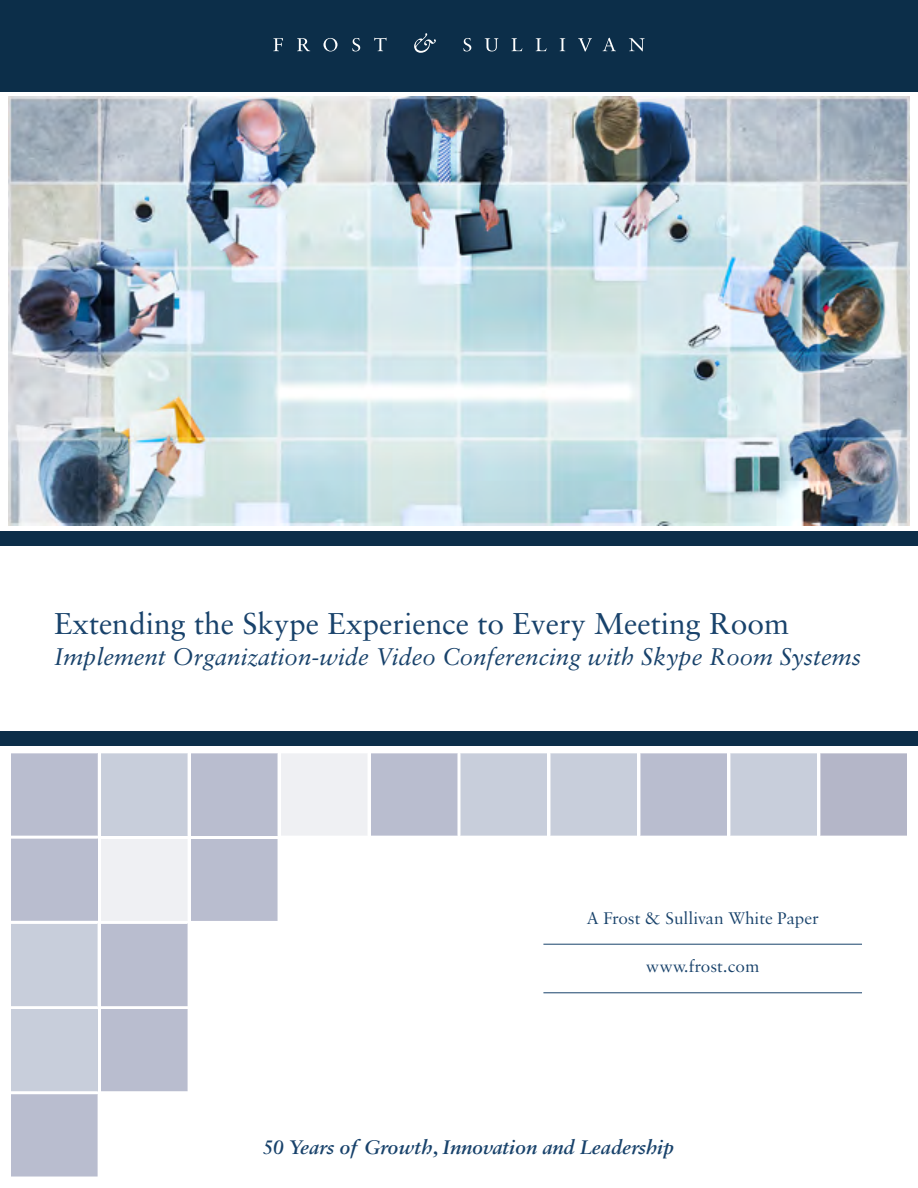
<style>
.page{position:relative;width:918px;height:1188px;background:#fff}
.page>*{position:absolute;margin:0;border:0;box-sizing:border-box;transform-origin:0 0}
.Front_Page_Style_Ita{font:30px "Sabon";color:#18426b}
.Front_Page_Style_Ita-2{font:italic 24px "Sabon";color:#18426b}
.t1{font:italic 600 21px "Sabon MT Pro";color:#18426b}
.t2{font:18px "Sabon MT Pro";color:#18426b}
</style>
<div class="page">
<div style="left:0;top:0;width:918px;height:92px;background:#0c2e49"></div>
<svg style="left:273px;top:38px;width:10px;height:13px"></svg>
<svg style="left:297px;top:38px;width:13px;height:13px"></svg>
<svg style="left:323px;top:38px;width:15px;height:13px"></svg>
<svg style="left:352px;top:38px;width:8px;height:13px"></svg>
<svg style="left:374px;top:38px;width:13px;height:13px"></svg>
<svg style="left:463px;top:38px;width:8px;height:13px"></svg>
<svg style="left:485px;top:38px;width:13px;height:13px"></svg>
<svg style="left:512px;top:38px;width:10px;height:13px"></svg>
<svg style="left:536px;top:38px;width:11px;height:13px"></svg>
<svg style="left:560px;top:38px;width:5px;height:13px"></svg>
<svg style="left:578px;top:38px;width:14px;height:13px"></svg>
<svg style="left:603px;top:38px;width:13px;height:13px"></svg>
<svg style="left:629px;top:38px;width:16px;height:13px"></svg>
<svg style="left:414px;top:33px;width:22px;height:20px"></svg>
<svg style="left:11px;top:753px;width:896px;height:424px"></svg>
<div style="left:0;top:531px;width:918px;height:15px;background:#0c2e49"></div>
<div style="left:0;top:731px;width:918px;height:14px;background:#0c2e49"></div>
<img style="left:8px;top:96px;width:902px;height:429px">
<p class="Front_Page_Style_Ita" style="left:54px;top:605px;width:737px">Extending the Skype Experience to Every Meeting Room</p>
<p class="Front_Page_Style_Ita-2" style="left:54px;top:643px;width:809px">Implement Organization-wide Video Conferencing with Skype Room Systems</p>
<p class="t2" style="left:587px;top:907px;width:234px">A Frost &amp; Sullivan White Paper</p>
<p class="t2" style="left:646px;top:956px;width:115px">www.frost.com</p>
<p class="t1" style="left:263px;top:1135px;width:412px">50 Years of Growth, Innovation and Leadership</p>
</div>
